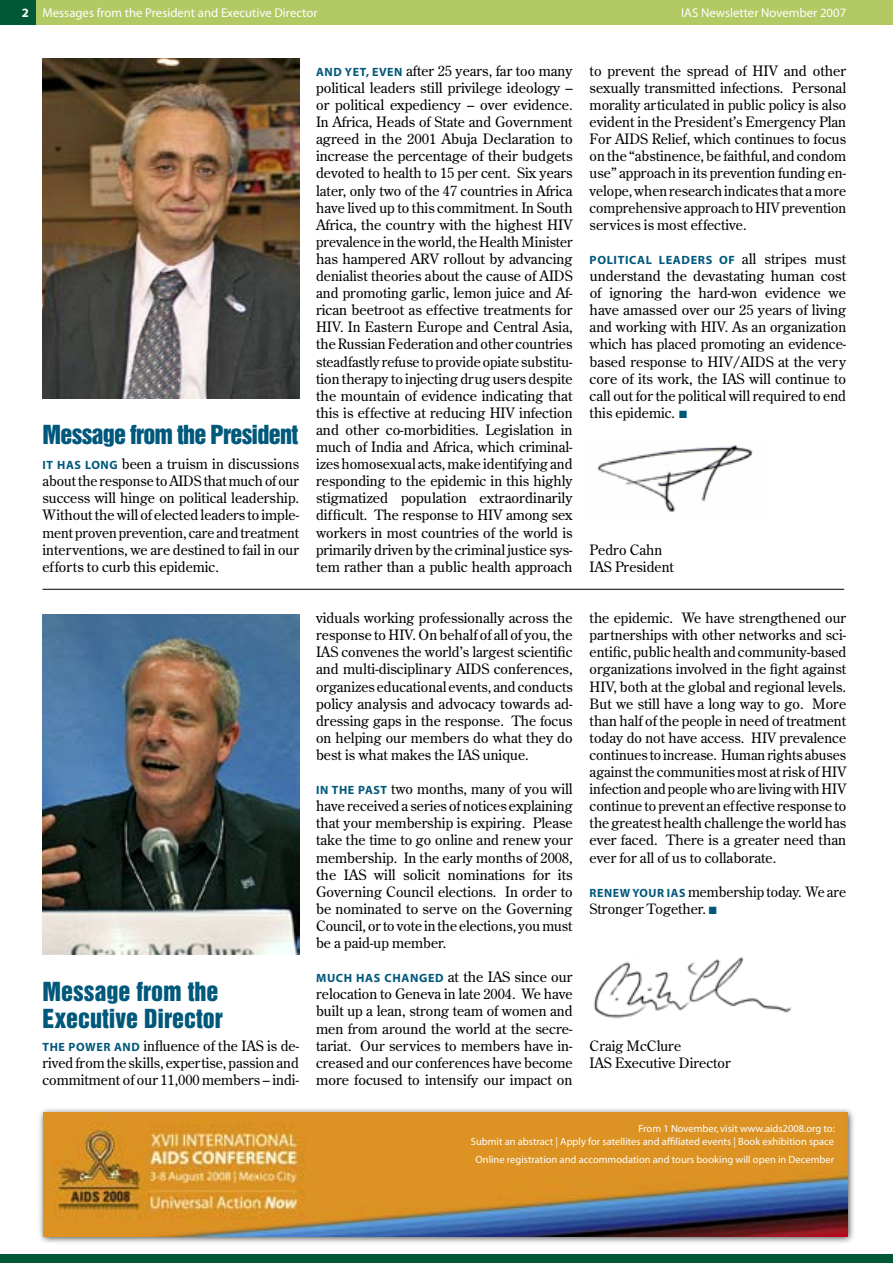
<style>
.page{position:relative;width:893px;height:1263px;background:#fff}
.page>*{position:absolute;margin:0;border:0;box-sizing:border-box;transform-origin:0 0}
.t1{font:24px/27px "Helvetica Inserat LT Std";color:#00587b}
.t2{font:24px "Helvetica Inserat LT Std";letter-spacing:-.03em;color:#00587b}
.t3{font:14.25px/17.1px "Century Old Style Std";color:#000;text-align:justify}
.t4{font:12.75px "Myriad";color:#fff}
.t5{font:700 12px "Myriad";letter-spacing:.05em;color:#00587b}
.t6{font:10.5px/12.6px "Myriad";color:#fff;text-align:right}
.s1{font-weight:700}
.s2{font-family:"Myriad";font-weight:700;font-size:12px;color:#00587b}
.s3{font-family:"Century Old Style Std";font-weight:400;font-size:14.25px;color:#000}
.s4{color:#00587b}
</style>
<div class="page">
<div style="left:37px;top:1106px;width:825px;height:145px;background:#000;opacity:.75"></div>
<img style="left:44px;top:1113px;width:803px;height:123px">
<img style="left:597px;top:444px;width:156px;height:68px">
<img style="left:42px;top:59px;width:257px;height:340px">
<img style="left:594px;top:957px;width:198px;height:62px">
<img style="left:43px;top:614px;width:256px;height:340px">
<hr style="left:43px;top:589px;width:801px;height:1px;background:#000">
<div style="left:0;top:0;width:893px;height:25px;background:#b2c964"></div>
<div style="left:0;top:0;width:36px;height:25px;background:#005836"></div>
<div style="left:0;top:1254px;width:893px;height:9px;background:#005836"></div>
<p class="t4" style="left:22px;top:6px;width:297px"><span class="s1">2</span> Messages from the President and Executive Director</p>
<p class="t4" style="left:681px;top:6px;width:166px">IAS Newsletter November 2007</p>
<h1 class="t2" style="left:43px;top:420px;width:257px">Message from the President</h1>
<p class="t3" style="left:43px;top:455px;width:258px"><span class="s2">IT HAS LONG</span> been a truism in discussions about the response to AIDS that much of our success will hinge on political leadership.<br>Without the will of elected leaders to imple&shy;ment proven prevention, care and treatment interventions, we are destined to fail in our efforts to curb this epidemic.</p>
<h1 class="t1" style="left:43px;top:979px;width:182px">Message from the<br>Executive Director</h1>
<p class="t3" style="left:43px;top:1037px;width:258px"><span class="s2">THE POWER AND</span> influence of the IAS is de&shy;rived from the skills, expertise, passion and commitment of our 11,000 members – indi-</p>
<p class="t3" style="left:316px;top:62px;width:258px"><span class="s2">AND YET, EVEN</span> after 25 years, far too many political leaders still privilege ideology – or political expediency – over evidence.<br>In Africa, Heads of State and Government agreed in the 2001 Abuja Declaration to increase the percentage of their budgets devoted to health to 15 per cent. Six years later, only two of the 47 countries in Africa have lived up to this commitment. In South Africa, the country with the highest HIV prevalence in the world, the Health Minister has hampered ARV rollout by advancing denialist theories about the cause of AIDS and promoting garlic, lemon juice and Af&shy;rican beetroot as effective treatments for HIV. In Eastern Europe and Central Asia, the Russian Federation and other countries steadfastly refuse to provide opiate substitu&shy;tion therapy to injecting drug users despite the mountain of evidence indicating that this is effective at reducing HIV infection and other co-morbidities. Legislation in much of India and Africa, which criminal&shy;izes homosexual acts, make identifying and responding to the epidemic in this highly stigmatized population extraordinarily difficult. The response to HIV among sex workers in most countries of the world is primarily driven by the criminal justice sys&shy;tem rather than a public health approach</p>
<p class="t3" style="left:590px;top:62px;width:258px">to prevent the spread of HIV and other sexually transmitted infections. Personal morality articulated in public policy is also evident in the President’s Emergency Plan For AIDS Relief, which continues to focus on the “abstinence, be faithful, and condom use” approach in its prevention funding en&shy;velope, when research indicates that a more comprehensive approach to HIV prevention services is most effective.</p>
<p class="t5" style="left:590px;top:254px;width:258px">POLITICAL LEADERS OF <span class="s3">all stripes must</span></p>
<p class="t3" style="left:590px;top:267px;width:258px">understand the devastating human cost of ignoring the hard-won evidence we have amassed over our 25 years of living and working with HIV. As an organization which has placed promoting an evidence&shy;based response to HIV/AIDS at the very core of its work, the IAS will continue to call out for the political will required to end this epidemic. <span class="s4">■</span></p>
<p class="t3" style="left:590px;top:541px;width:86px">Pedro Cahn<br>IAS President</p>
<p class="t3" style="left:316px;top:609px;width:258px">viduals working professionally across the response to HIV. On behalf of all of you, the IAS convenes the world’s largest scientific and multi-disciplinary AIDS conferences, organizes educational events, and conducts policy analysis and advocacy towards ad&shy;dressing gaps in the response. The focus on helping our members do what they do best is what makes the IAS unique.</p>
<p class="t3" style="left:316px;top:780px;width:258px"><span class="s2">IN THE PAST</span> two months, many of you will have received a series of notices explaining that your membership is expiring. Please take the time to go online and renew your membership. In the early months of 2008, the IAS will solicit nominations for its Governing Council elections. In order to be nominated to serve on the Governing Council, or to vote in the elections, you must be a paid-up member.</p>
<p class="t3" style="left:316px;top:968px;width:258px"><span class="s2">MUCH HAS CHANGED</span> at the IAS since our relocation to Geneva in late 2004. We have built up a lean, strong team of women and men from around the world at the secre&shy;tariat. Our services to members have in&shy;creased and our conferences have become more focused to intensify our impact on</p>
<p class="t3" style="left:590px;top:609px;width:258px">the epidemic. We have strengthened our partnerships with other networks and sci&shy;entific, public health and community-based organizations involved in the fight against HIV, both at the global and regional levels.<br>But we still have a long way to go. More than half of the people in need of treatment today do not have access. HIV prevalence continues to increase. Human rights abuses against the communities most at risk of HIV infection and people who are living with HIV continue to prevent an effective response to the greatest health challenge the world has ever faced. There is a greater need than ever for all of us to collaborate.</p>
<p class="t3" style="left:590px;top:883px;width:258px"><span class="s2">RENEW YOUR IAS</span> membership today. We are<br>Stronger Together. <span class="s4">■</span></p>
<p class="t3" style="left:590px;top:1037px;width:143px">Craig McClure<br>IAS Executive Director</p>
<p class="t6" style="left:471px;top:1123px;width:365px">From 1 November, visit www.aids2008.org to:<br>Submit an abstract | Apply for satellites and affiliated events | Book exhibition space</p>
<p class="t6" style="left:476px;top:1154px;width:360px">Online registration and accommodation and tours booking will open in December</p>
</div>
